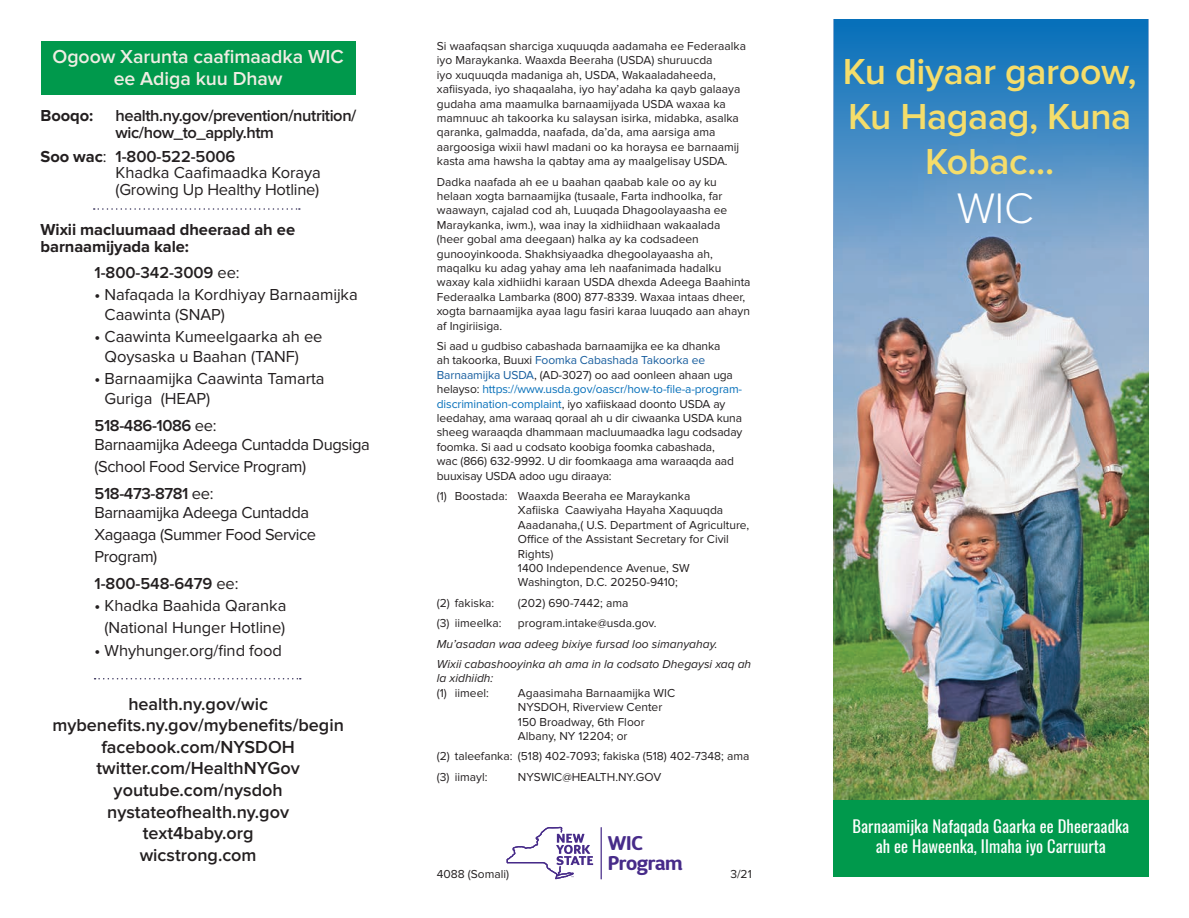
<style>
.page{position:relative;width:1189px;height:918px;background:#fff}
.page>*{position:absolute;margin:0;border:0;box-sizing:border-box;transform-origin:0 0}
.t1{font:300 44.25px "Proxima Nova";color:#fff}
.t2{font:600 37.5px/45px "Proxima Nova";letter-spacing:-.01em;color:#f5dd6a;text-align:center}
.t3{font:700 19.8px "D Sari";letter-spacing:-.02em;color:#472b89}
.t4{font:600 19.5px/21.8px "Proxima Nova";letter-spacing:-.005em;color:#efede3;text-align:center}
.t5{font:600 18px/21.6px "Proxima Nova";color:#231f20;text-align:center}
.t6{font:16.5px/19.5px "Proxima Nova";letter-spacing:-.005em;color:#231f20}
.t7{font:16.5px/21.8px "Proxima Nova";letter-spacing:-.025em;color:#231f20}
.t8{font:16.5px "Oswald";letter-spacing:.005em;color:#fff}
.t9{font:600 16.5px/16.5px "Proxima Nova";letter-spacing:-.025em;color:#231f20}
.t10{font:700 16.5px/16.5px "Proxima Nova";letter-spacing:-.005em;color:#231f20}
.t11{font:600 16.5px "Proxima Nova";letter-spacing:-.005em;color:#231f20}
.t12{font:12px/14.4px "Proxima Nova";color:#231f20}
.t13{font:italic 12px/20.4px "Proxima Nova";color:#231f20}
.s1{font-weight:700}
.s2{font-weight:600}
.s3{font-weight:400}
.s4{color:#175d9e}
.s5{color:#0770ba}
</style>
<div class="page">
<img style="left:833px;top:19px;width:315px;height:781px">
<div style="left:41px;top:41px;width:315px;height:54px;background:#00994c"></div>
<div style="left:833px;top:800px;width:315px;height:77px;background:#00994c"></div>
<hr style="left:600px;top:827px;width:1px;height:52px;background:#472b89">
<svg style="left:506px;top:827px;width:87px;height:52px"></svg>
<svg style="left:94px;top:208px;width:206px;height:2px"></svg>
<svg style="left:94px;top:678px;width:206px;height:2px"></svg>
<div style="left:834px;top:19px;width:312px;height:256px;background:linear-gradient(to bottom,#0270bd,#94abc9)"></div>
<h3 class="t4" style="left:52px;top:46px;width:293px">Ogoow Xarunta caafimaadka WIC ee Adiga kuu Dhaw</h3>
<h3 class="t10" style="left:40px;top:108px;width:54px">Booqo:</h3>
<h3 class="t9" style="left:115px;top:108px;width:242px">health.ny.gov/prevention/nutrition/ wic/how_to_apply.htm</h3>
<h3 class="t6" style="left:116px;top:148px;width:207px;line-height:16.5px;text-indent:-75px"><span class="s1">Soo wac</span>: <span class="s2">1-800-522-5006<br></span>Khadka Caafimaadka Koraya (Growing Up Healthy Hotline)</h3>
<h3 class="t10" style="left:41px;top:222px;width:256px">Wixii macluumaad dheeraad ah ee barnaamijyada kale:</h3>
<h3 class="t11" style="left:95px;top:263px;width:147px">1-800-342-3009 <span class="s3">ee:</span></h3>
<h3 class="t6" style="left:105px;top:285px;width:254px;text-indent:-10px"><span class="s2">•</span> Nafaqada la Kordhiyay Barnaamijka<br>Caawinta (SNAP)</h3>
<h3 class="t6" style="left:105px;top:327px;width:219px;text-indent:-10px"><span class="s2">•</span> Caawinta Kumeelgaarka ah ee<br>Qoysaska u Baahan (TANF)</h3>
<h3 class="t6" style="left:105px;top:369px;width:221px;text-indent:-10px"><span class="s2">•</span> Barnaamijka Caawinta Tamarta<br>Guriga (HEAP)</h3>
<h3 class="t7" style="left:95px;top:416px;width:276px;line-height:19.5px"><span class="s2">518-486-1086</span> ee:<br>Barnaamijka Adeega Cuntadda Dugsiga</h3>
<h3 class="t7" style="left:95px;top:453px;width:213px;line-height:27px">(School Food Service Program)<br><span class="s2">518-473-8781</span> ee:</h3>
<h3 class="t7" style="left:95px;top:502px;width:223px">Barnaamijka Adeega Cuntadda<br>Xagaaga (Summer Food Service<br>Program)</h3>
<h3 class="t11" style="left:95px;top:574px;width:145px">1-800-548-6479 <span class="s3">ee:</span></h3>
<h3 class="t6" style="left:95px;top:595px;width:193px;line-height:21.8px;text-align:center"><span class="s2">•</span> Khadka Baahida Qaranka (National Hunger Hotline)</h3>
<h3 class="t6" style="left:95px;top:641px;width:189px"><span class="s2">•</span> Whyhunger.org/find food</h3>
<h3 class="t5" style="left:52px;top:693px;width:293px">health.ny.gov/wic mybenefits.ny.gov/mybenefits/begin facebook.com/NYSDOH twitter.com/HealthNYGov youtube.com/nysdoh nystateofhealth.ny.gov text4baby.org<br>wicstrong.com</h3>
<p class="t12" style="left:437px;top:39px;width:310px">Si waafaqsan sharciga xuquuqda aadamaha ee Federaalka iyo Maraykanka. Waaxda Beeraha (USDA) shuruucda<br>iyo xuquuqda madaniga ah, USDA, Wakaaladaheeda, xafiisyada, iyo shaqaalaha, iyo hay’adaha ka qayb galaaya gudaha ama maamulka barnaamijyada USDA waxaa ka mamnuuc ah takoorka ku salaysan isirka, midabka, asalka qaranka, galmadda, naafada, da’da, ama aarsiga ama aargoosiga wixii hawl madani oo ka horaysa ee barnaamij kasta ama hawsha la qabtay ama ay maalgelisay USDA.</p>
<p class="t12" style="left:437px;top:175px;width:315px">Dadka naafada ah ee u baahan qaabab kale oo ay ku helaan xogta barnaamijka (tusaale, Farta indhoolka, far waawayn, cajalad cod ah, Luuqada Dhagoolayaasha ee Maraykanka, iwm.), waa inay la xidhiidhaan wakaalada<br>(heer gobal ama deegaan) halka ay ka codsadeen gunooyinkooda. Shakhsiyaadka dhegoolayaasha ah, maqalku ku adag yahay ama leh naafanimada hadalku waxay kala xidhiidhi karaan USDA dhexda Adeega Baahinta Federaalka Lambarka (800) 877-8339. Waxaa intaas dheer, xogta barnaamijka ayaa lagu fasiri karaa luuqado aan ahayn af Ingiriisiga.</p>
<p class="t12" style="left:437px;top:339px;width:307px">Si aad u gudbiso cabashada barnaamijka ee ka dhanka<br>ah takoorka, Buuxi <span class="s4">Foomka Cabashada Takoorka ee Barnaamijka USDA</span>, (AD-3027) oo aad oonleen ahaan uga helayso: <span class="s5">https://www.usda.gov/oascr/how-to-file-a-program&shy;discrimination-complaint</span>, iyo xafiiskaad doonto USDA ay leedahay, ama waraaq qoraal ah u dir ciwaanka USDA kuna sheeg waraaqda dhammaan macluumaadka lagu codsaday foomka. Si aad u codsato koobiga foomka cabashada,<br>wac (866) 632-9992. U dir foomkaaga ama waraaqda aad buuxisay USDA adoo ugu diraaya:</p>
<p class="t12" style="left:518px;top:489px;width:233px;text-indent:-81px">(1) Boostada: Waaxda Beeraha ee Maraykanka<br>Xafiiska Caawiyaha Hayaha Xaquuqda Aaadanaha,( U.S. Department of Agriculture, Office of the Assistant Secretary for Civil Rights)<br>1400 Independence Avenue, SW Washington, D.C. 20250-9410;</p>
<p class="t12" style="left:437px;top:596px;width:59px">(2) fakiska:</p>
<p class="t12" style="left:518px;top:596px;width:112px">(202) 690-7442; ama</p>
<p class="t12" style="left:437px;top:616px;width:66px">(3) iimeelka:</p>
<p class="t12" style="left:518px;top:616px;width:140px">program.intake@usda.gov.</p>
<p class="t13" style="left:437px;top:634px;width:316px">Mu’asadan waa adeeg bixiye fursad loo simanyahay.<br>Wixii cabashooyinka ah ama in la codsato Dhegaysi xaq ah</p>
<p class="t13" style="left:437px;top:668px;width:58px">la xidhiidh:</p>
<p class="t12" style="left:437px;top:686px;width:54px">(1) iimeel:</p>
<p class="t12" style="left:518px;top:686px;width:159px">Agaasimaha Barnaamijka WIC<br>NYSDOH, Riverview Center<br>150 Broadway, 6th Floor<br>Albany, NY 12204; or</p>
<p class="t12" style="left:437px;top:746px;width:314px;line-height:20.4px">(2) taleefanka: (518) 402-7093; fakiska (518) 402-7348; ama (3) iimayl:</p>
<p class="t12" style="left:518px;top:770px;width:145px">NYSWIC@HEALTH.NY.GOV</p>
<h2 class="t2" style="left:842px;top:50px;width:295px">Ku diyaar garoow,<br>Ku Hagaag, Kuna<br>Kobac...</h2>
<h1 class="t1" style="left:956px;top:183px;width:79px">WIC</h1>
<h3 class="t8" style="left:852px;top:815px;width:278px">Barnaamijka Nafaqada Gaarka ee Dheeraadka</h3>
<h3 class="t3" style="left:607px;top:830px;width:36px">WIC</h3>
<h3 class="t8" style="left:875px;top:835px;width:232px">ah ee Haweenka, Ilmaha iyo Carruurta</h3>
<h3 class="t3" style="left:607px;top:851px;width:76px">Program</h3>
<p class="t12" style="left:437px;top:867px;width:74px">4088 (Somali)</p>
<p class="t12" style="left:730px;top:867px;width:23px">3/21</p>
</div>
